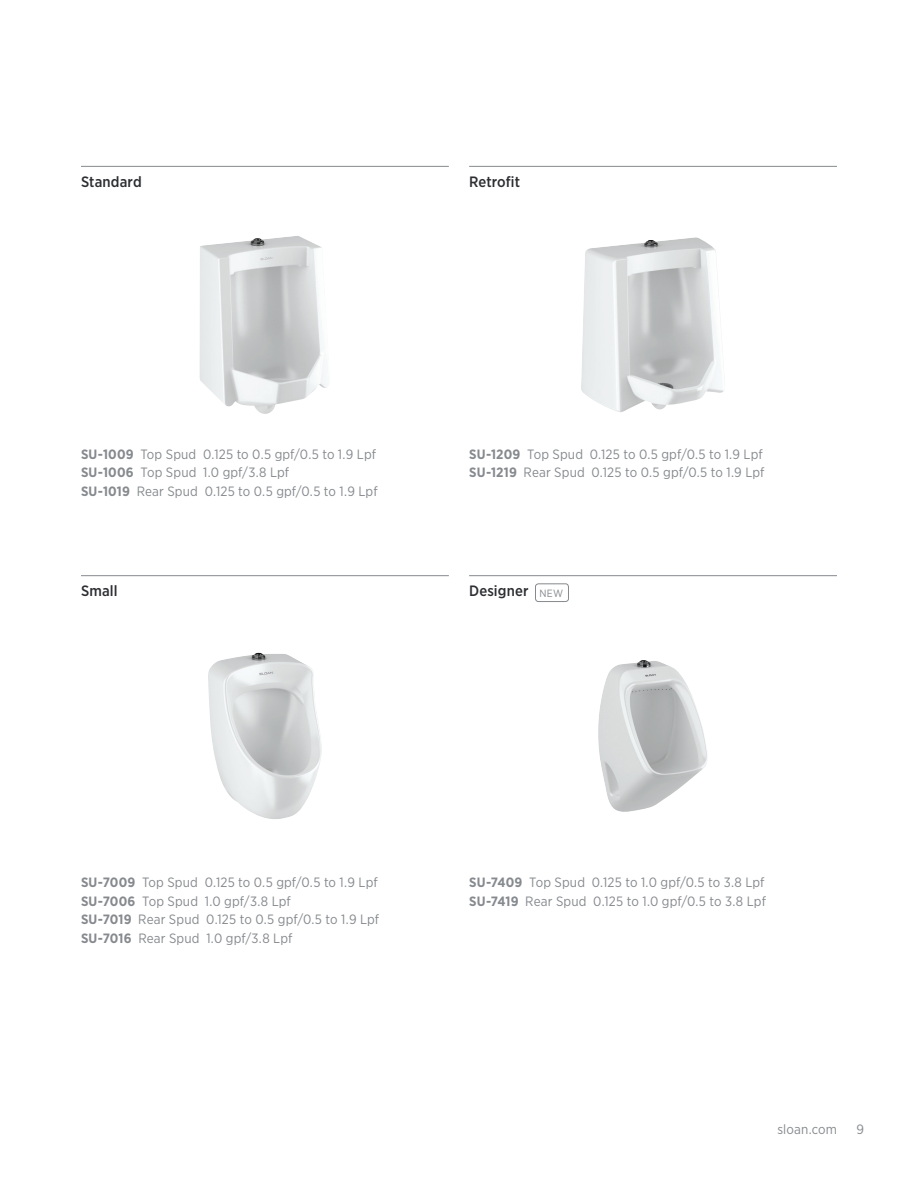
<style>
.page{position:relative;width:918px;height:1188px;background:#fff}
.page>*{position:absolute;margin:0;border:0;box-sizing:border-box;transform-origin:0 0}
.h5-rule{font:500 15px "Gotham Narrow";letter-spacing:.01em;color:#2d2e32}
.t1{font:13.5px "Gotham Narrow";letter-spacing:.01em;color:#868a8e}
.base{font:10.5px "Gotham Narrow";color:#868a8e}
.s1{font-weight:700}
</style>
<div class="page">
<hr style="left:81px;top:166px;width:368px;height:1px;background:#868a8e">
<hr style="left:469px;top:166px;width:368px;height:1px;background:#868a8e">
<img style="left:200px;top:236px;width:127px;height:178px">
<img style="left:581px;top:237px;width:143px;height:175px">
<hr style="left:81px;top:575px;width:368px;height:1px;background:#868a8e">
<hr style="left:469px;top:575px;width:368px;height:1px;background:#868a8e">
<img style="left:208px;top:653px;width:114px;height:166px">
<img style="left:598px;top:660px;width:109px;height:152px">
<div style="left:535px;top:584px;width:34px;height:18px;border:1px solid #868a8e;border-radius:3px"></div>
<p class="h5-rule" style="left:81px;top:172px;width:62px">Standard</p>
<p class="h5-rule" style="left:469px;top:172px;width:52px">Retrofit</p>
<p class="t1" style="left:81px;top:445px;width:297px"><span class="s1">SU-1009</span> Top Spud 0.125 to 0.5 gpf/0.5 to 1.9 Lpf</p>
<p class="t1" style="left:81px;top:464px;width:210px"><span class="s1">SU-1006</span> Top Spud 1.0 gpf/3.8 Lpf</p>
<p class="t1" style="left:81px;top:483px;width:298px"><span class="s1">SU-1019</span> Rear Spud 0.125 to 0.5 gpf/0.5 to 1.9 Lpf</p>
<p class="t1" style="left:469px;top:445px;width:295px"><span class="s1">SU-1209</span> Top Spud 0.125 to 0.5 gpf/0.5 to 1.9 Lpf</p>
<p class="t1" style="left:469px;top:464px;width:297px"><span class="s1">SU-1219</span> Rear Spud 0.125 to 0.5 gpf/0.5 to 1.9 Lpf</p>
<p class="h5-rule" style="left:81px;top:581px;width:38px">Small</p>
<p class="h5-rule" style="left:469px;top:581px;width:61px">Designer</p>
<p class="base" style="left:539px;top:586px;width:25px">NEW</p>
<p class="t1" style="left:81px;top:874px;width:298px"><span class="s1">SU-7009</span> Top Spud 0.125 to 0.5 gpf/0.5 to 1.9 Lpf</p>
<p class="t1" style="left:81px;top:892px;width:211px"><span class="s1">SU-7006</span> Top Spud 1.0 gpf/3.8 Lpf</p>
<p class="t1" style="left:81px;top:911px;width:300px"><span class="s1">SU-7019</span> Rear Spud 0.125 to 0.5 gpf/0.5 to 1.9 Lpf</p>
<p class="t1" style="left:81px;top:930px;width:213px"><span class="s1">SU-7016</span> Rear Spud 1.0 gpf/3.8 Lpf</p>
<p class="t1" style="left:469px;top:874px;width:297px"><span class="s1">SU-7409</span> Top Spud 0.125 to 1.0 gpf/0.5 to 3.8 Lpf</p>
<p class="t1" style="left:469px;top:892px;width:298px"><span class="s1">SU-7419</span> Rear Spud 0.125 to 1.0 gpf/0.5 to 3.8 Lpf</p>
<p class="t1" style="left:777px;top:1121px;width:61px">sloan.com</p>
<p class="t1" style="left:856px;top:1121px;width:9px">9</p>
</div>
